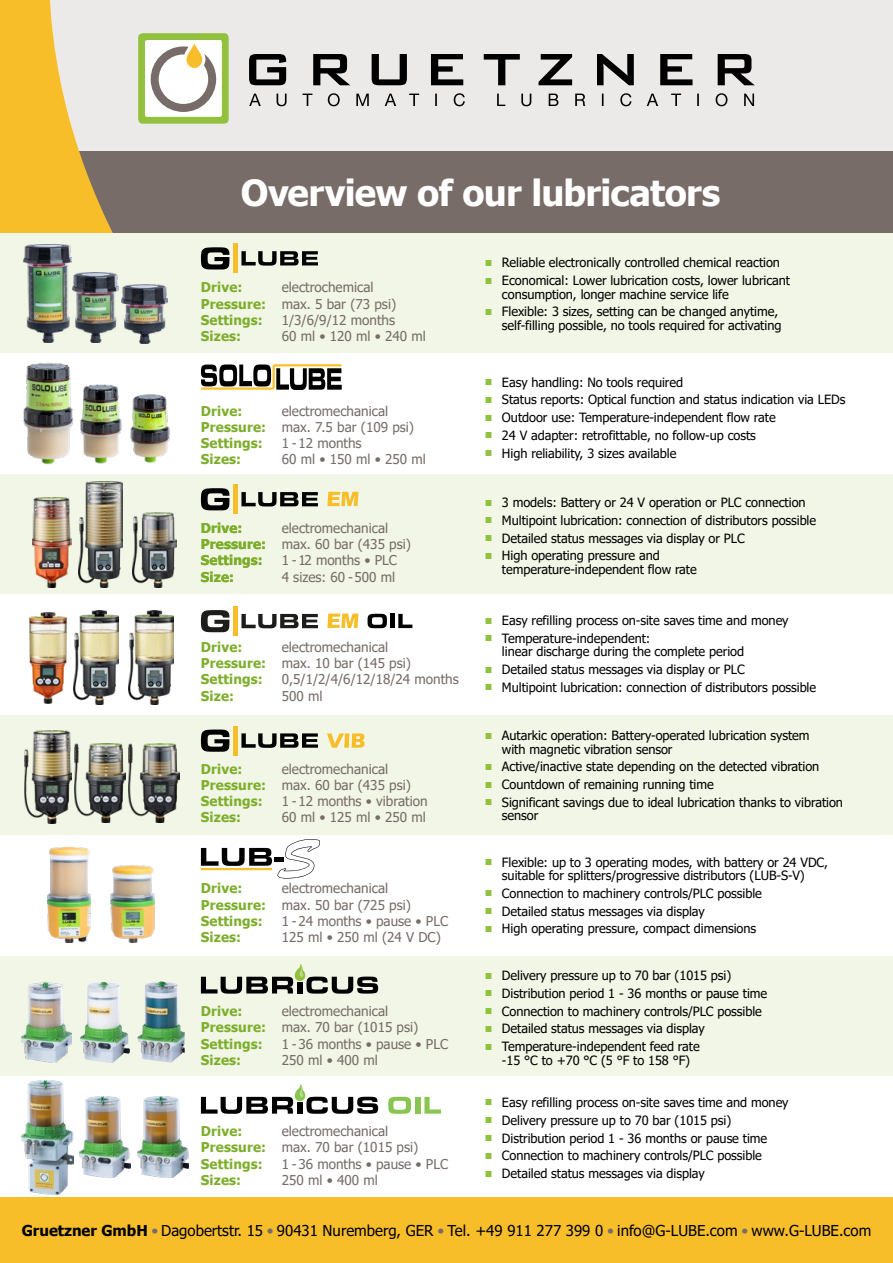
<style>
.page{position:relative;width:893px;height:1263px;background:#fff}
.page>*{position:absolute;margin:0;border:0;box-sizing:border-box;transform-origin:0 0}
.t1{font:700 36px "Tahoma";letter-spacing:-.02em;color:#fff}
.t2{font:15px "Tahoma";color:#000}
.t3{font:13.5px/16.2px "Tahoma";color:#776c68}
.t4{font:700 13.5px/16.2px "Tahoma";letter-spacing:.01em;color:#7dae2b}
.t5{font:12.75px/13.5px "Tahoma";letter-spacing:-.005em;color:#000}
.s1{color:#92c13e}
.s2{font-weight:700}
.s3{color:#776c68}
</style>
<div class="page">
<div style="left:0;top:233px;width:893px;height:121px;background:#f1f6e6"></div>
<div style="left:0;top:474px;width:893px;height:120px;background:#f1f6e6"></div>
<div style="left:0;top:715px;width:893px;height:120px;background:#f1f6e6"></div>
<div style="left:0;top:1197px;width:893px;height:66px;background:#f8be2a"></div>
<div style="left:0;top:131px;width:893px;height:102px;background:#776c68"></div>
<div style="left:0;top:0;width:893px;height:151px;background:#ece9e9"></div>
<svg style="left:0;top:0;width:272px;height:233px"></svg>
<div style="left:0;top:956px;width:893px;height:120px;background:#f1f6e6"></div>
<svg style="left:201px;top:964px;width:177px;height:30px"></svg>
<img style="left:22px;top:982px;width:50px;height:81px">
<svg style="left:201px;top:839px;width:119px;height:39px"></svg>
<hr style="left:201px;top:868px;width:71px;height:2px;background:#f8be2a">
<img style="left:24px;top:731px;width:47px;height:92px">
<img style="left:47px;top:847px;width:43px;height:96px">
<img style="left:129px;top:743px;width:51px;height:79px">
<img style="left:75px;top:743px;width:51px;height:80px">
<svg style="left:241px;top:733px;width:77px;height:15px"></svg>
<svg style="left:201px;top:729px;width:28px;height:23px"></svg>
<div style="left:233px;top:726px;width:5px;height:29px;background:#f8be2a"></div>
<svg style="left:327px;top:733px;width:38px;height:15px"></svg>
<img style="left:29px;top:612px;width:38px;height:92px">
<svg style="left:241px;top:614px;width:77px;height:14px"></svg>
<svg style="left:201px;top:610px;width:28px;height:22px"></svg>
<div style="left:233px;top:606px;width:5px;height:30px;background:#f8bd29"></div>
<svg style="left:327px;top:614px;width:31px;height:14px"></svg>
<svg style="left:368px;top:614px;width:19px;height:14px"></svg>
<div style="left:390px;top:614px;width:5px;height:14px;background:#000"></div>
<svg style="left:398px;top:614px;width:14px;height:14px"></svg>
<svg style="left:226px;top:364px;width:116px;height:26px"></svg>
<img style="left:26px;top:363px;width:200px;height:10px">
<img style="left:246px;top:376px;width:43px;height:14px">
<img style="left:23px;top:373px;width:223px;height:91px">
<img style="left:24px;top:245px;width:47px;height:98px">
<img style="left:122px;top:285px;width:46px;height:58px">
<img style="left:73px;top:273px;width:46px;height:70px">
<svg style="left:241px;top:251px;width:77px;height:15px"></svg>
<svg style="left:201px;top:247px;width:28px;height:22px"></svg>
<div style="left:233px;top:243px;width:5px;height:30px;background:#f8be2a"></div>
<svg style="left:241px;top:492px;width:77px;height:14px"></svg>
<svg style="left:201px;top:488px;width:28px;height:22px"></svg>
<div style="left:233px;top:484px;width:5px;height:30px;background:#f8be2a"></div>
<svg style="left:327px;top:492px;width:31px;height:14px"></svg>
<img style="left:33px;top:497px;width:39px;height:90px">
<img style="left:132px;top:512px;width:44px;height:75px">
<img style="left:79px;top:481px;width:44px;height:106px">
<img style="left:73px;top:611px;width:46px;height:94px">
<img style="left:128px;top:611px;width:46px;height:94px">
<img style="left:80px;top:982px;width:50px;height:81px">
<img style="left:137px;top:981px;width:48px;height:81px">
<img style="left:22px;top:1080px;width:51px;height:114px">
<img style="left:79px;top:1097px;width:52px;height:81px">
<img style="left:137px;top:1097px;width:52px;height:81px">
<svg style="left:201px;top:1084px;width:177px;height:30px"></svg>
<svg style="left:388px;top:1097px;width:23px;height:17px"></svg>
<div style="left:415px;top:1097px;width:5px;height:16px;background:#89c651"></div>
<svg style="left:424px;top:1097px;width:17px;height:16px"></svg>
<img style="left:111px;top:866px;width:43px;height:77px">
<svg style="left:249px;top:54px;width:506px;height:31px"></svg>
<svg style="left:249px;top:93px;width:505px;height:13px"></svg>
<svg style="left:138px;top:33px;width:91px;height:90px"></svg>
<h1 class="t1" style="left:241px;top:167px;width:481px">Overview of our lubricators</h1>
<p class="t4" style="left:201px;top:280px;width:67px">Drive:<br>Pressure:<br>Settings:<br>Sizes:</p>
<p class="t3" style="left:282px;top:280px;width:146px">electrochemical<br>max. 5 bar (73 psi)<br>1/3/6/9/12 months<br>60 ml • 120 ml • 240 ml</p>
<p class="t4" style="left:201px;top:403px;width:67px">Drive:<br>Pressure:<br>Settings:<br>Sizes:</p>
<p class="t3" style="left:282px;top:404px;width:146px">electromechanical<br>max. 7.5 bar (109 psi)<br>1 - 12 months<br>60 ml • 150 ml • 250 ml</p>
<p class="t4" style="left:201px;top:520px;width:67px">Drive:<br>Pressure:<br>Settings:<br>Size:</p>
<p class="t3" style="left:282px;top:521px;width:131px">electromechanical max. 60 bar (435 psi)<br>1 - 12 months • PLC<br>4 sizes: 60 - 500 ml</p>
<p class="t4" style="left:201px;top:639px;width:67px">Drive:<br>Pressure:<br>Settings:<br>Size:</p>
<p class="t3" style="left:282px;top:640px;width:179px">electromechanical<br>max. 10 bar (145 psi)<br>0,5/1/2/4/6/12/18/24 months<br>500 ml</p>
<p class="t4" style="left:201px;top:761px;width:67px">Drive:<br>Pressure:<br>Settings:<br>Sizes:</p>
<p class="t3" style="left:282px;top:761px;width:147px">electromechanical<br>max. 60 bar (435 psi)<br>1 - 12 months • vibration<br>60 ml • 125 ml • 250 ml</p>
<p class="t4" style="left:201px;top:881px;width:67px">Drive:<br>Pressure:<br>Settings:<br>Sizes:</p>
<p class="t3" style="left:282px;top:881px;width:168px">electromechanical<br>max. 50 bar (725 psi)<br>1 - 24 months • pause • PLC<br>125 ml • 250 ml (24 V DC)</p>
<p class="t4" style="left:201px;top:1004px;width:67px">Drive:<br>Pressure:<br>Settings:<br>Sizes:</p>
<p class="t3" style="left:282px;top:1004px;width:168px">electromechanical<br>max. 70 bar (1015 psi)<br>1 - 36 months • pause • PLC<br>250 ml • 400 ml</p>
<p class="t4" style="left:201px;top:1124px;width:67px">Drive:<br>Pressure:<br>Settings:<br>Sizes:</p>
<p class="t3" style="left:282px;top:1124px;width:168px">electromechanical<br>max. 70 bar (1015 psi)<br>1 - 36 months • pause • PLC<br>250 ml • 400 ml</p>
<p class="t5" style="left:485px;top:257px;width:297px"><span class="s1">■</span> Reliable electronically controlled chemical reaction</p>
<p class="t5" style="left:502px;top:274px;width:290px;text-indent:-17px"><span class="s1">■</span> Economical: Lower lubrication costs, lower lubricant consumption, longer machine service life</p>
<p class="t5" style="left:485px;top:306px;width:298px;text-align:right"><span class="s1">■</span> Flexible: 3 sizes, setting can be changed anytime, self-filling possible, no tools required for activating</p>
<p class="t5" style="left:485px;top:376px;width:200px"><span class="s1">■</span> Easy handling: No tools required</p>
<p class="t5" style="left:485px;top:394px;width:362px"><span class="s1">■</span> Status reports: Optical function and status indication via LEDs</p>
<p class="t5" style="left:485px;top:411px;width:292px"><span class="s1">■</span> Outdoor use: Temperature-independent flow rate</p>
<p class="t5" style="left:485px;top:429px;width:272px"><span class="s1">■</span> 24 V adapter: retrofittable, no follow-up costs</p>
<p class="t5" style="left:485px;top:447px;width:193px"><span class="s1">■</span> High reliability, 3 sizes available</p>
<p class="t5" style="left:485px;top:496px;width:322px"><span class="s1">■</span> 3 models: Battery or 24 V operation or PLC connection</p>
<p class="t5" style="left:485px;top:514px;width:333px"><span class="s1">■</span> Multipoint lubrication: connection of distributors possible</p>
<p class="t5" style="left:485px;top:532px;width:261px"><span class="s1">■</span> Detailed status messages via display or PLC</p>
<p class="t5" style="left:502px;top:550px;width:196px;text-indent:-17px"><span class="s1">■</span> High operating pressure and temperature-independent flow rate</p>
<p class="t5" style="left:485px;top:614px;width:305px"><span class="s1">■</span> Easy refilling process on-site saves time and money</p>
<p class="t5" style="left:502px;top:632px;width:244px;text-indent:-17px"><span class="s1">■</span> Temperature-independent:<br>linear discharge during the complete period</p>
<p class="t5" style="left:485px;top:663px;width:261px"><span class="s1">■</span> Detailed status messages via display or PLC</p>
<p class="t5" style="left:485px;top:681px;width:333px"><span class="s1">■</span> Multipoint lubrication: connection of distributors possible</p>
<p class="t5" style="left:502px;top:729px;width:309px;text-indent:-17px"><span class="s1">■</span> Autarkic operation: Battery-operated lubrication system with magnetic vibration sensor</p>
<p class="t5" style="left:485px;top:761px;width:336px"><span class="s1">■</span> Active/inactive state depending on the detected vibration</p>
<p class="t5" style="left:485px;top:778px;width:230px"><span class="s1">■</span> Countdown of remaining running time</p>
<p class="t5" style="left:502px;top:796px;width:343px;text-indent:-17px"><span class="s1">■</span> Significant savings due to ideal lubrication thanks to vibration sensor</p>
<p class="t5" style="left:485px;top:856px;width:345px;text-align:center"><span class="s1">■</span> Flexible: up to 3 operating modes, with battery or 24 VDC, suitable for splitters/progressive distributors (LUB-S-V)</p>
<p class="t5" style="left:485px;top:887px;width:278px"><span class="s1">■</span> Connection to machinery controls/PLC possible</p>
<p class="t5" style="left:485px;top:905px;width:221px"><span class="s1">■</span> Detailed status messages via display</p>
<p class="t5" style="left:485px;top:923px;width:273px"><span class="s1">■</span> High operating pressure, compact dimensions</p>
<p class="t5" style="left:485px;top:969px;width:248px"><span class="s1">■</span> Delivery pressure up to 70 bar (1015 psi)</p>
<p class="t5" style="left:485px;top:987px;width:284px"><span class="s1">■</span> Distribution period 1 - 36 months or pause time</p>
<p class="t5" style="left:485px;top:1005px;width:278px"><span class="s1">■</span> Connection to machinery controls/PLC possible</p>
<p class="t5" style="left:485px;top:1023px;width:221px"><span class="s1">■</span> Detailed status messages via display</p>
<p class="t5" style="left:485px;top:1040px;width:216px;text-align:center"><span class="s1">■</span> Temperature-independent feed rate -15 °C to +70 °C (5 °F to 158 °F)</p>
<p class="t5" style="left:485px;top:1096px;width:305px"><span class="s1">■</span> Easy refilling process on-site saves time and money</p>
<p class="t5" style="left:485px;top:1114px;width:248px"><span class="s1">■</span> Delivery pressure up to 70 bar (1015 psi)</p>
<p class="t5" style="left:485px;top:1132px;width:284px"><span class="s1">■</span> Distribution period 1 - 36 months or pause time</p>
<p class="t5" style="left:485px;top:1149px;width:278px"><span class="s1">■</span> Connection to machinery controls/PLC possible</p>
<p class="t5" style="left:485px;top:1167px;width:221px"><span class="s1">■</span> Detailed status messages via display</p>
<p class="t2" style="left:22px;top:1220px;width:851px"><span class="s2">Gruetzner GmbH</span> <span class="s3">•</span> Dagobertstr. 15 <span class="s3">•</span> 90431 Nuremberg, GER <span class="s3">•</span> Tel. +49 911 277 399 0 <span class="s3">•</span> info@G-LUBE.com <span class="s3">•</span> www.G-LUBE.com</p>
</div>
